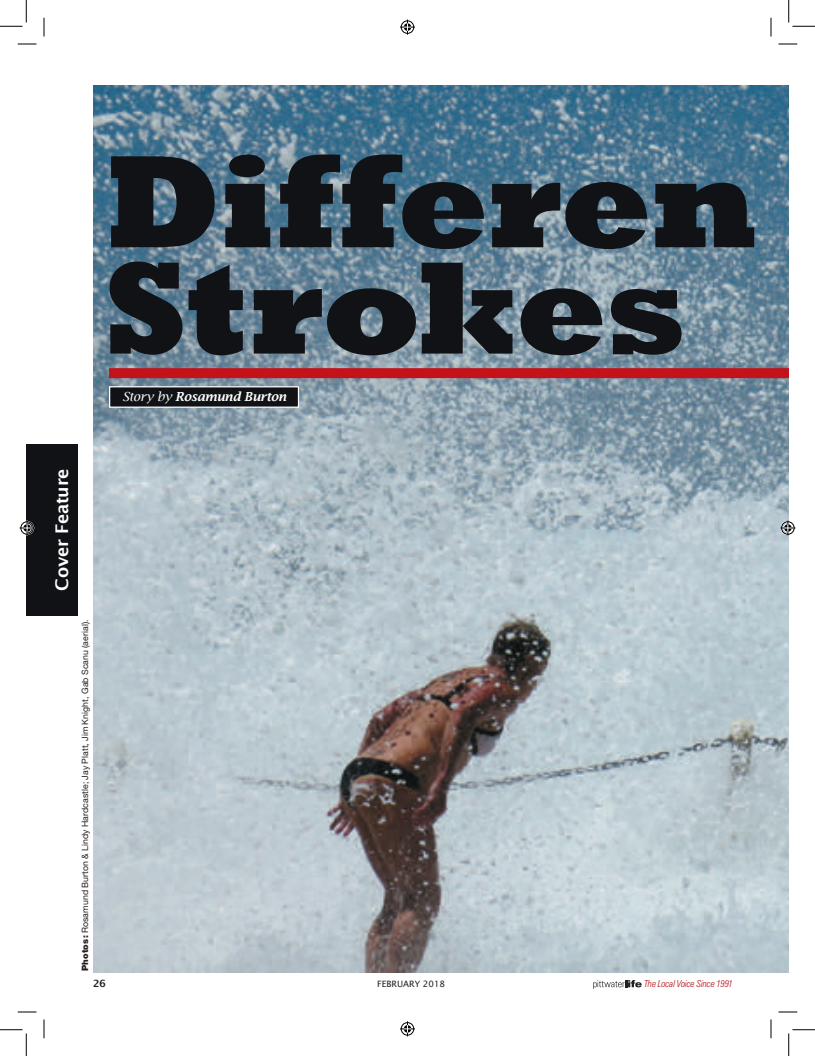
<style>
.page{position:relative;width:815px;height:1056px;background:#fff}
.page>*{position:absolute;margin:0;border:0;box-sizing:border-box;transform-origin:0 0}
.t1{font:800 133.75px/106.2px "Rockwell";letter-spacing:-.01em;color:#101216}
.t2{font:600 17.5px "Lucida Sans";letter-spacing:-.02em;color:#fff}
.t3{font:italic 600 12.5px "Lucida Bright";letter-spacing:-.01em;color:#fff}
.t4{font:600 10px "Lucida Sans";color:#231f20}
.t5{font:italic 300 condensed 9.62px "Zurich BT";letter-spacing:-.015em;color:#b00d15}
.t6{font:8.75px "Helvetica Neue";letter-spacing:.01em;color:#231f20}
.t7{font:8.75px "Lucida Sans";color:#231f20}
.s1{font-weight:400}
.s2{font-weight:900}
</style>
<div class="page">
<svg style="left:593px;top:980px;width:48px;height:8px"></svg>
<div style="left:26px;top:444px;width:52px;height:171px;background:#101216"></div>
<img style="left:93px;top:86px;width:695px;height:886px">
<div style="left:109px;top:368px;width:679px;height:10px;background:#c4121a"></div>
<div style="left:109px;top:386px;width:190px;height:22px;background:#101216;border:1px solid #fff"></div>
<svg style="left:18px;top:43px;width:18px;height:2px"></svg>
<svg style="left:778px;top:43px;width:19px;height:2px"></svg>
<svg style="left:18px;top:1011px;width:18px;height:1px"></svg>
<svg style="left:778px;top:1011px;width:19px;height:1px"></svg>
<svg style="left:43px;top:18px;width:2px;height:18px"></svg>
<svg style="left:43px;top:1019px;width:2px;height:19px"></svg>
<svg style="left:770px;top:18px;width:1px;height:18px"></svg>
<svg style="left:770px;top:1019px;width:1px;height:19px"></svg>
<svg style="left:0;top:0;width:27px;height:27px"></svg>
<svg style="left:0;top:1029px;width:27px;height:26px"></svg>
<svg style="left:788px;top:0;width:26px;height:27px"></svg>
<svg style="left:788px;top:1029px;width:26px;height:26px"></svg>
<svg style="left:400px;top:20px;width:15px;height:15px"></svg>
<svg style="left:400px;top:1021px;width:15px;height:15px"></svg>
<svg style="left:20px;top:520px;width:15px;height:15px"></svg>
<svg style="left:780px;top:520px;width:15px;height:15px"></svg>
<h1 class="t1" style="left:104px;top:146px;width:655px">Differen<br>Strokes</h1>
<h3 class="t3" style="left:122px;top:389px;width:165px"><span class="s1">Story by</span> Rosamund Burton</h3>
<h2 class="t2" style="left:51px;top:590px;width:124px;rotate:-90deg">Cover Feature</h2>
<p class="t6" style="left:80px;top:970px;width:353px;rotate:-90deg"><span class="s2">Photos:</span> Rosamund Burton &amp; Lindy Hardcastle; Jay Platt, Jim Knight, Gab Scanu (aerial).</p>
<p class="t4" style="left:93px;top:977px;width:14px">26</p>
<p class="t7" style="left:377px;top:978px;width:69px">FEBRUARY 2018</p>
<p class="t5" style="left:643px;top:977px;width:90px">The Local Voice Since 1991</p>
</div>
